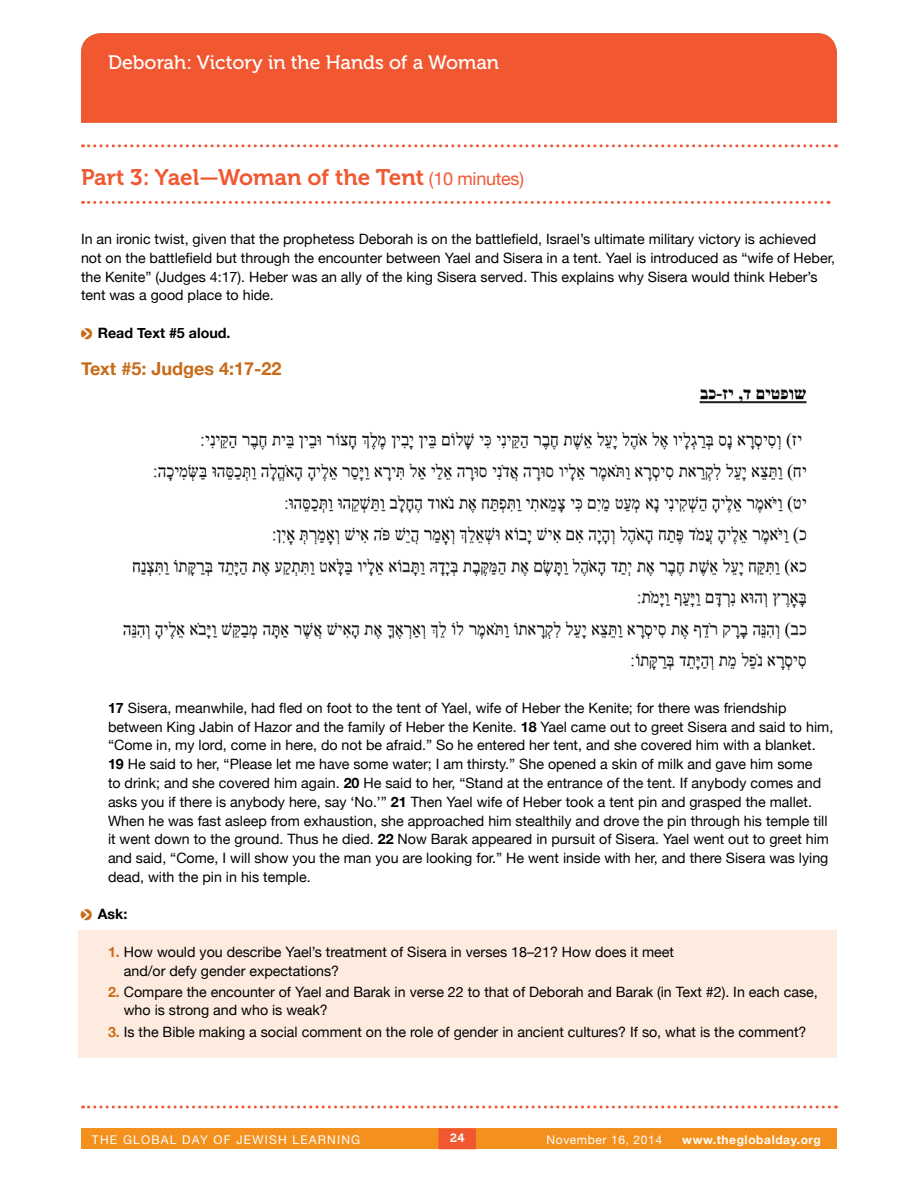
<style>
.page{position:relative;width:918px;height:1188px;background:#fff}
.page>*{position:absolute;margin:0;border:0;box-sizing:border-box;transform-origin:0 0}
.t1{font:22.5px "Museo 700";color:#f15832}
.t2{font:19.5px "Museo 500";color:#fff}
.t3{font:700 18px "Helvetica Neue";color:#c86b18}
.t4{font:14.25px/18.8px "Helvetica Neue";color:#000}
.t5{font:700 14.25px "Helvetica Neue";color:#000}
.t6{font:12px "Helvetica Neue";letter-spacing:.05em;color:#fff}
.t7{font:700 12px "Helvetica Neue";letter-spacing:.05em;color:#fff}
.t8{font:12px "Museo 700";color:#fff}
.s1{font-family:"Helvetica Neue";font-size:18px}
.s2{font-family:"Pointers";font-weight:400;color:#c86b18}
.s3{font-weight:700}
.s4{font-weight:700;color:#c86b18}
</style>
<div class="page">
<div style="left:79px;top:930px;width:758px;height:128px;background:#feebe0"></div>
<svg style="left:89px;top:144px;width:748px;height:3px"></svg>
<svg style="left:89px;top:1106px;width:748px;height:2px"></svg>
<div style="left:81px;top:33px;width:756px;height:90px;background:#f15832"></div>
<svg style="left:89px;top:201px;width:740px;height:3px"></svg>
<img style="left:123px;top:388px;width:684px;height:282px">
<div style="left:81px;top:1128px;width:756px;height:21px;background:#f4901d"></div>
<svg style="left:438px;top:1128px;width:38px;height:21px"></svg>
<h2 class="t2" style="left:108px;top:51px;width:393px">Deborah: Victory in the Hands of a Woman</h2>
<h2 class="t2" style="left:108px;top:51px;width:41px">Title</h2>
<h1 class="t1" style="left:81px;top:165px;width:445px">Part 3: Yael—Woman of the Tent <span class="s1">(10 minutes)</span></h1>
<p class="t4" style="left:81px;top:231px;width:756px">In an ironic twist, given that the prophetess Deborah is on the battlefield, Israel’s ultimate military victory is achieved not on the battlefield but through the encounter between Yael and Sisera in a tent. Yael is introduced as “wife of Heber, the Kenite” (Judges 4:17). Heber was an ally of the king Sisera served. This explains why Sisera would think Heber’s tent was a good place to hide.</p>
<p class="t5" style="left:81px;top:322px;width:151px"><span class="s2">o</span> Read Text #5 aloud.</p>
<p class="t3" style="left:81px;top:355px;width:202px">Text #5: Judges 4:17-22</p>
<p class="t4" style="left:108px;top:699px;width:727px"><span class="s3">17</span> Sisera, meanwhile, had fled on foot to the tent of Yael, wife of Heber the Kenite; for there was friendship between King Jabin of Hazor and the family of Heber the Kenite. <span class="s3">18</span> Yael came out to greet Sisera and said to him, “Come in, my lord, come in here, do not be afraid.” So he entered her tent, and she covered him with a blanket.<br><span class="s3">19</span> He said to her, “Please let me have some water; I am thirsty.” She opened a skin of milk and gave him some<br>to drink; and she covered him again. <span class="s3">20</span> He said to her, “Stand at the entrance of the tent. If anybody comes and asks you if there is anybody here, say ‘No.’” <span class="s3">21</span> Then Yael wife of Heber took a tent pin and grasped the mallet.<br>When he was fast asleep from exhaustion, she approached him stealthily and drove the pin through his temple till it went down to the ground. Thus he died. <span class="s3">22</span> Now Barak appeared in pursuit of Sisera. Yael went out to greet him and said, “Come, I will show you the man you are looking for.” He went inside with her, and there Sisera was lying dead, with the pin in his temple.</p>
<p class="t5" style="left:81px;top:903px;width:48px"><span class="s2">o</span> Ask:</p>
<p class="t4" style="left:124px;top:943px;width:552px;text-indent:-16px"><span class="s4">1.</span> How would you describe Yael’s treatment of Sisera in verses 18–21? How does it meet and/or defy gender expectations?</p>
<p class="t4" style="left:124px;top:983px;width:695px;text-indent:-16px"><span class="s4">2.</span> Compare the encounter of Yael and Barak in verse 22 to that of Deborah and Barak (in Text #2). In each case, who is strong and who is weak?</p>
<p class="t4" style="left:108px;top:1023px;width:700px"><span class="s4">3.</span> Is the Bible making a social comment on the role of gender in ancient cultures? If so, what is the comment?</p>
<p class="t8" style="left:450px;top:1131px;width:16px">24</p>
<p class="t7" style="left:682px;top:1130px;width:140px">www.theglobalday.org</p>
<p class="t6" style="left:92px;top:1131px;width:17px">The</p>
<p class="t6" style="left:123px;top:1131px;width:20px">Global</p>
<p class="t6" style="left:182px;top:1131px;width:71px">Day of Jewish</p>
<p class="t6" style="left:292px;top:1131px;width:18px">Learning</p>
<p class="t6" style="left:547px;top:1131px;width:117px">November 16, 2014</p>
</div>
